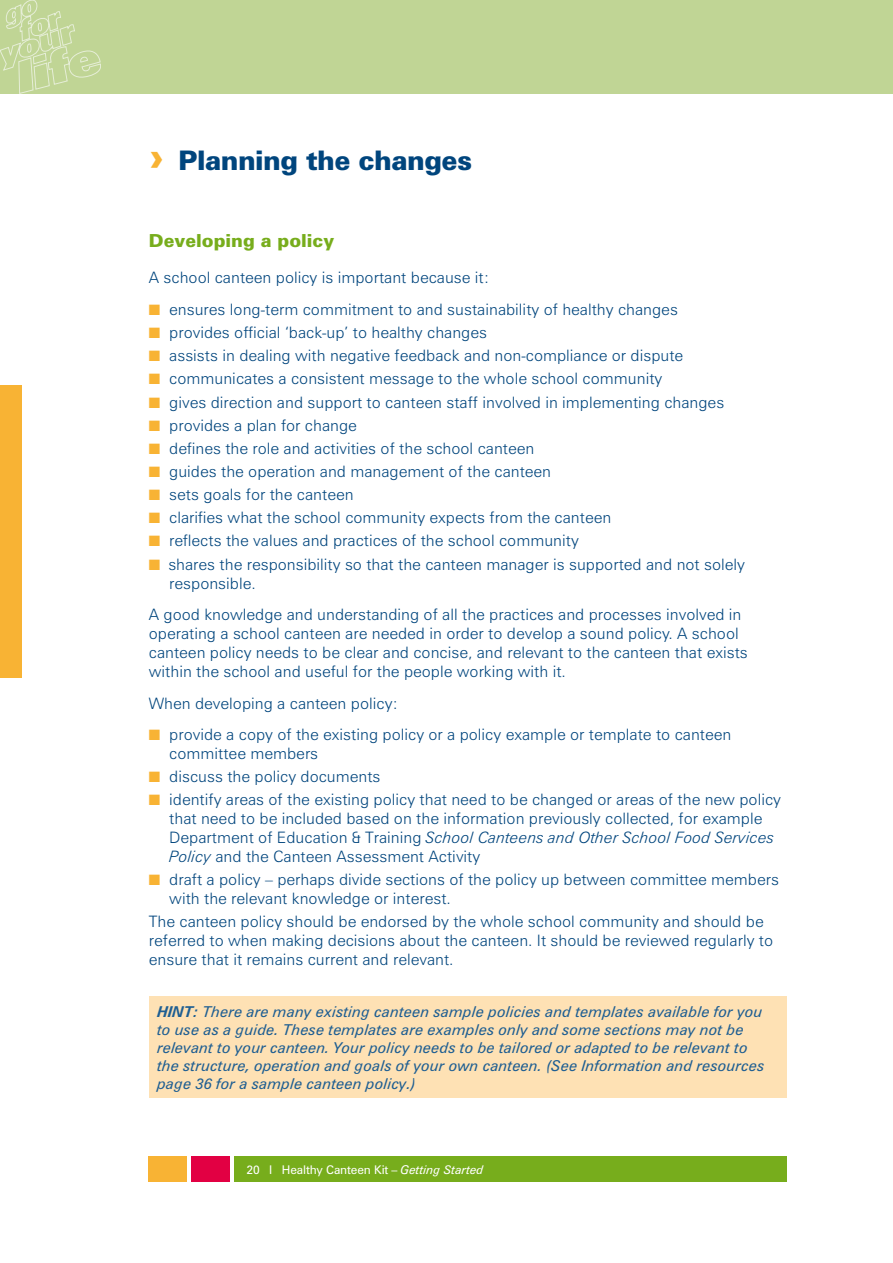
<style>
.page{position:relative;width:893px;height:1263px;background:#fff}
.page>*{position:absolute;margin:0;border:0;box-sizing:border-box;transform-origin:0 0}
.t1{font:900 40.5px "Zurich BT";color:#f8b334}
.t2{font:900 27px "Zurich BT";letter-spacing:-.02em;color:#00457d}
.t3{font:900 18px "Zurich BT";color:#77ad1c}
.t4{font:300 15.75px/23.1px "Zurich BT";color:#00457d}
.t5{font:italic 15px/18px "Zurich BT";color:#1e5e92}
.t6{font:15px/23.1px "Zapf Dingbats ITC";color:#f8b334;text-align:justify}
.t7{font:italic 700 15px "Zurich BT";color:#1e5e92}
.t8{font:12px "Zurich BT";letter-spacing:-.01em;color:#fff}
.s1{font-style:italic}
.s2{font-weight:700}
</style>
<div class="page">
<div style="left:234px;top:1157px;width:553px;height:25px;background:#77ad1c"></div>
<div style="left:0;top:0;width:893px;height:94px;background:#c0d595"></div>
<div style="left:191px;top:1157px;width:39px;height:25px;background:#e20043"></div>
<div style="left:149px;top:1157px;width:38px;height:25px;background:#f8b334"></div>
<svg style="left:0;top:0;width:101px;height:93px"></svg>
<div style="left:0;top:385px;width:21px;height:292px;background:#f8b334"></div>
<div style="left:149px;top:997px;width:638px;height:101px;background:#fee1b4"></div>
<h1 class="t1" style="left:149px;top:131px;width:17px">›</h1>
<h2 class="t2" style="left:178px;top:144px;width:295px">Planning the changes</h2>
<p class="t3" style="left:149px;top:230px;width:187px">Developing a policy</p>
<p class="t4" style="left:169px;top:262px;width:510px;line-height:31.7px;text-indent:-20px">A school canteen policy is important because it:<br>ensures long-term commitment to and sustainability of healthy changes</p>
<p class="t4" style="left:168px;top:321px;width:578px">provides official ‘back-up’ to healthy changes<br>assists in dealing with negative feedback and non-compliance or dispute communicates a consistent message to the whole school community<br>gives direction and support to canteen staff involved in implementing changes provides a plan for change<br>defines the role and activities of the school canteen<br>guides the operation and management of the canteen<br>sets goals for the canteen<br>clarifies what the school community expects from the canteen<br>reflects the values and practices of the school community<br>shares the responsibility so that the canteen manager is supported and not solely</p>
<p class="t4" style="left:149px;top:567px;width:594px;line-height:31.7px;text-indent:20px">responsible.<br>A good knowledge and understanding of all the practices and processes involved in</p>
<p class="t4" style="left:149px;top:624px;width:600px;line-height:18.9px">operating a school canteen are needed in order to develop a sound policy. A school canteen policy needs to be clear and concise, and relevant to the canteen that exists within the school and useful for the people working with it.</p>
<p class="t4" style="left:169px;top:687px;width:564px;line-height:31.7px;text-indent:-20px">When developing a canteen policy:<br>provide a copy of the existing policy or a policy example or template to canteen</p>
<p class="t4" style="left:169px;top:742px;width:613px">committee members<br>discuss the policy documents<br>identify areas of the existing policy that need to be changed or areas of the new policy</p>
<p class="t4" style="left:169px;top:809px;width:606px;line-height:18.9px">that need to be included based on the information previously collected, for example<br>Department of Education &amp; Training <span class="s1">School Canteens and Other School Food Services<br>Policy</span> and the Canteen Assessment Activity</p>
<p class="t4" style="left:169px;top:870px;width:611px;line-height:18.9px">draft a policy – perhaps divide sections of the policy up between committee members with the relevant knowledge or interest.</p>
<p class="t4" style="left:149px;top:912px;width:626px;line-height:18.9px">The canteen policy should be endorsed by the whole school community and should be referred to when making decisions about the canteen. It should be reviewed regularly to ensure that it remains current and relevant.</p>
<p class="t6" style="left:149px;top:298px;width:13px">■ ■ ■ ■ ■ ■ ■ ■ ■ ■ ■ ■</p>
<p class="t6" style="left:149px;top:724px;width:13px">■</p>
<p class="t6" style="left:149px;top:869px;width:13px">■</p>
<p class="t5" style="left:157px;top:1003px;width:609px;text-indent:36px"><span class="s2">:</span> There are many existing canteen sample policies and templates available for you to use as a guide. These templates are examples only and some sections may not be relevant to your canteen. Your policy needs to be tailored or adapted to be relevant to the structure, operation and goals of your own canteen. (See Information and resources page 36 for a sample canteen policy.)</p>
<p class="t7" style="left:157px;top:1003px;width:11px">HINT</p>
<p class="t8" style="left:247px;top:1162px;width:239px">20 I Healthy Canteen Kit – <span class="s1">Getting Started</span></p>
</div>
